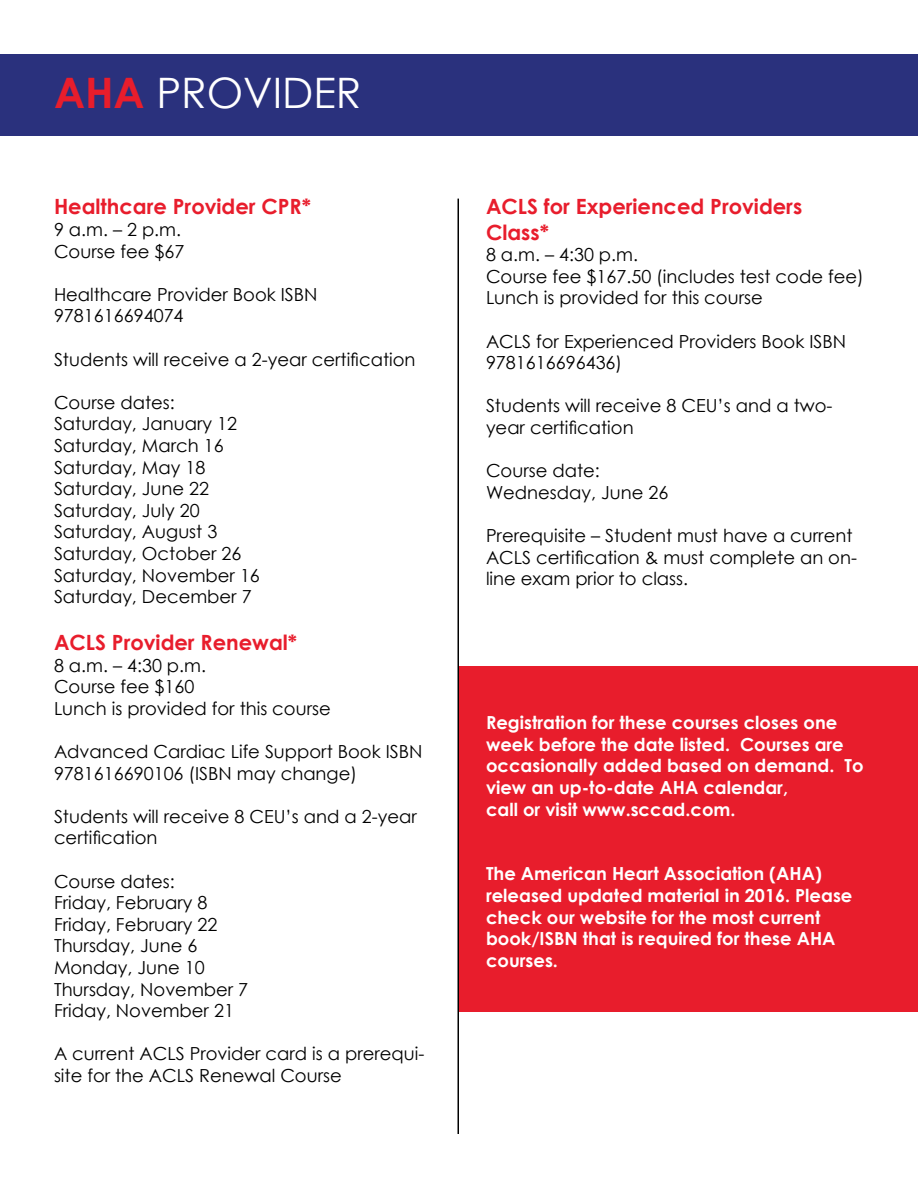
<style>
.page{position:relative;width:918px;height:1188px;background:#fff}
.page>*{position:absolute;margin:0;border:0;box-sizing:border-box;transform-origin:0 0}
.t1{font:42px "Century Gothic";color:#fff}
.t2{font:700 21px/25.2px "Century Gothic";color:#e81d2c}
.t3{font:18px/21.6px "Century Gothic";color:#000}
.t4{font:700 18px/21.6px "Century Gothic";color:#fff}
.s1{font-weight:700;color:#e81d2c}
</style>
<div class="page">
<div style="left:459px;top:666px;width:459px;height:346px;background:#e81d2c"></div>
<div style="left:0;top:55px;width:918px;height:81px;background:#2a317d"></div>
<hr style="left:458px;top:199px;width:1px;height:935px;background:#000">
<h1 class="t1" style="left:54px;top:64px;width:309px"><span class="s1">AHA</span> PROVIDER</h1>
<p class="t2" style="left:54px;top:193px;width:259px">Healthcare Provider CPR*</p>
<p class="t3" style="left:54px;top:218px;width:132px">9 a.m. – 2 p.m.<br>Course fee $67</p>
<p class="t3" style="left:54px;top:283px;width:265px">Healthcare Provider Book ISBN<br>9781616694074</p>
<p class="t3" style="left:54px;top:348px;width:363px">Students will receive a 2-year certification</p>
<p class="t3" style="left:54px;top:391px;width:207px">Course dates:<br>Saturday, January 12<br>Saturday, March 16<br>Saturday, May 18<br>Saturday, June 22<br>Saturday, July 20<br>Saturday, August 3<br>Saturday, October 26<br>Saturday, November 16<br>Saturday, December 7</p>
<p class="t2" style="left:54px;top:629px;width:245px">ACLS Provider Renewal*</p>
<p class="t3" style="left:54px;top:654px;width:278px">8 a.m. – 4:30 p.m.<br>Course fee $160<br>Lunch is provided for this course</p>
<p class="t3" style="left:54px;top:740px;width:370px">Advanced Cardiac Life Support Book ISBN<br>9781616690106 (ISBN may change)</p>
<p class="t3" style="left:54px;top:805px;width:364px">Students will receive 8 CEU’s and a 2-year certification</p>
<p class="t3" style="left:54px;top:870px;width:196px">Course dates:<br>Friday, February 8<br>Friday, February 22<br>Thursday, June 6<br>Monday, June 10<br>Thursday, November 7<br>Friday, November 21</p>
<p class="t3" style="left:54px;top:1043px;width:372px">A current ACLS Provider card is a prerequi&shy;site for the ACLS Renewal Course</p>
<p class="t2" style="left:486px;top:193px;width:318px">ACLS for Experienced Providers<br>Class*</p>
<p class="t3" style="left:486px;top:244px;width:379px">8 a.m. – 4:30 p.m.<br>Course fee $167.50 (includes test code fee)<br>Lunch is provided for this course</p>
<p class="t3" style="left:486px;top:330px;width:362px">ACLS for Experienced Providers Book ISBN<br>9781616696436)</p>
<p class="t3" style="left:486px;top:395px;width:348px">Students will receive 8 CEU’s and a two&shy;year certification</p>
<p class="t3" style="left:486px;top:460px;width:184px">Course date:<br>Wednesday, June 26</p>
<p class="t3" style="left:486px;top:524px;width:372px">Prerequisite – Student must have a current<br>ACLS certification &amp; must complete an on&shy;line exam prior to class.</p>
<p class="t4" style="left:486px;top:711px;width:379px">Registration for these courses closes one week before the date listed. Courses are occasionally added based on demand. To view an up-to-date AHA calendar,<br>call or visit www.sccad.com.</p>
<p class="t4" style="left:486px;top:862px;width:368px">The American Heart Association (AHA) released updated material in 2016. Please check our website for the most current book/ISBN that is required for these AHA courses.</p>
</div>
